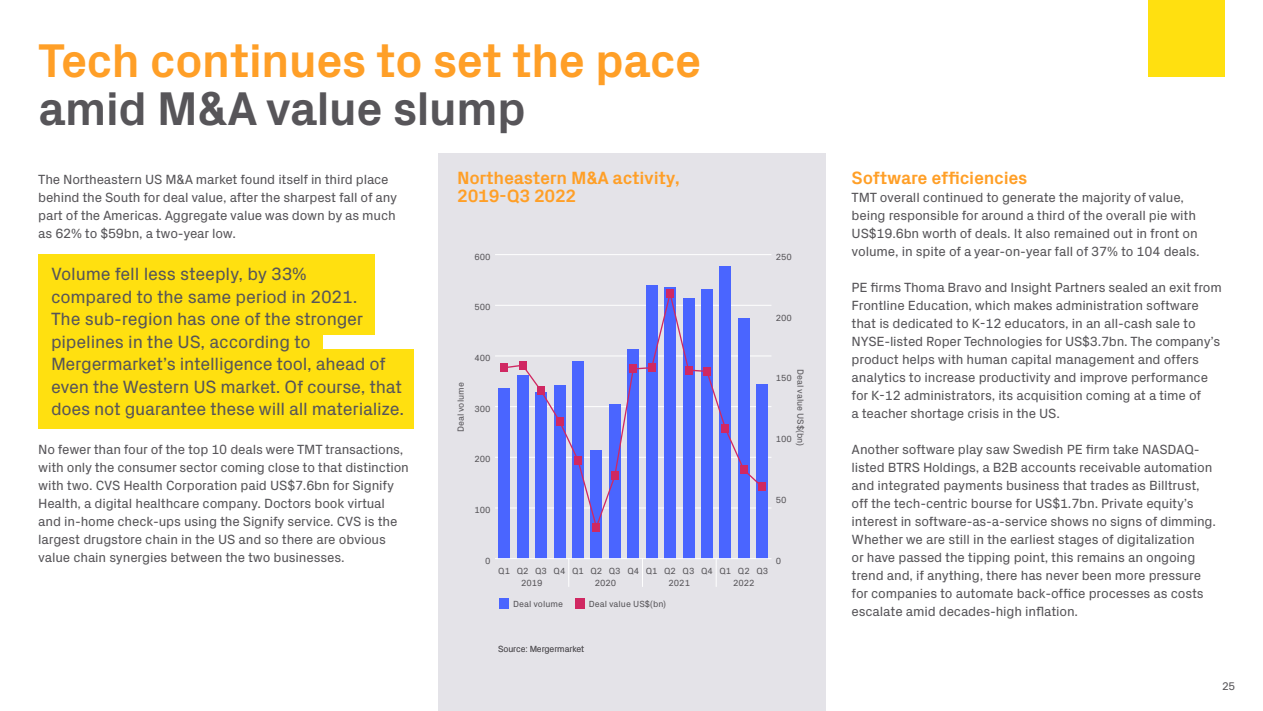
<style>
.page{position:relative;width:1263px;height:711px;background:#fff}
.page>*{position:absolute;margin:0;border:0;box-sizing:border-box;transform-origin:0 0}
.PH_PageHeader{font:700 48px/48px "Px Grotesk";letter-spacing:-.02em;color:#ff9f27}
.CO_CallOuts{font:18px/22.5px "Px Grotesk";letter-spacing:-.015em;color:#575559}
.SH_Subhead{font:700 18px/18px "Px Grotesk";letter-spacing:-.015em;color:#ff9f27}
.BC_BodyCopy{font:13.5px/18px "Px Grotesk";letter-spacing:-.01em;color:#575559}
.t1{font:11.25px "Px Grotesk";color:#575559}
.t2{font:9px "Px Grotesk";color:#575559}
.T5_Table_Top5{font:300 9px "Px Grotesk";letter-spacing:-.015em;color:#575559}
.s1{color:#575559}
</style>
<div class="page">
<div style="left:438px;top:153px;width:387px;height:557px;background:#e4e3e8"></div>
<div style="left:38px;top:254px;width:337px;height:81px;background:#ffe010"></div>
<div style="left:38px;top:349px;width:376px;height:79px;background:#ffe010"></div>
<div style="left:38px;top:305px;width:285px;height:55px;background:#ffe010"></div>
<div style="left:1148px;top:0;width:77px;height:77px;background:#ffe010"></div>
<hr style="left:495px;top:507px;width:276px;height:1px;background:#fff">
<hr style="left:495px;top:456px;width:276px;height:1px;background:#fff">
<hr style="left:495px;top:406px;width:276px;height:1px;background:#fff">
<hr style="left:495px;top:355px;width:276px;height:1px;background:#fff">
<hr style="left:495px;top:305px;width:276px;height:1px;background:#fff">
<hr style="left:495px;top:254px;width:276px;height:1px;background:#fff">
<div style="left:499px;top:387px;width:11px;height:171px;background:#4a65ff"></div>
<div style="left:517px;top:375px;width:11px;height:183px;background:#4a65ff"></div>
<div style="left:536px;top:391px;width:11px;height:167px;background:#4a65ff"></div>
<div style="left:554px;top:385px;width:11px;height:173px;background:#4a65ff"></div>
<div style="left:572px;top:361px;width:11px;height:197px;background:#4a65ff"></div>
<div style="left:591px;top:450px;width:11px;height:108px;background:#4a65ff"></div>
<div style="left:609px;top:404px;width:11px;height:154px;background:#4a65ff"></div>
<div style="left:628px;top:348px;width:11px;height:210px;background:#4a65ff"></div>
<div style="left:646px;top:285px;width:11px;height:273px;background:#4a65ff"></div>
<div style="left:665px;top:287px;width:11px;height:271px;background:#4a65ff"></div>
<div style="left:683px;top:298px;width:11px;height:260px;background:#4a65ff"></div>
<div style="left:701px;top:289px;width:11px;height:269px;background:#4a65ff"></div>
<div style="left:720px;top:265px;width:11px;height:293px;background:#4a65ff"></div>
<div style="left:738px;top:318px;width:11px;height:240px;background:#4a65ff"></div>
<div style="left:757px;top:383px;width:11px;height:175px;background:#4a65ff"></div>
<svg style="left:504px;top:290px;width:259px;height:238px"></svg>
<div style="left:500px;top:363px;width:8px;height:8px;background:#d02862"></div>
<div style="left:519px;top:361px;width:8px;height:8px;background:#d02862"></div>
<div style="left:537px;top:386px;width:8px;height:8px;background:#d02862"></div>
<div style="left:556px;top:417px;width:7px;height:8px;background:#d02862"></div>
<div style="left:574px;top:455px;width:8px;height:9px;background:#d02862"></div>
<div style="left:592px;top:522px;width:8px;height:8px;background:#d02862"></div>
<div style="left:611px;top:471px;width:8px;height:8px;background:#d02862"></div>
<div style="left:629px;top:364px;width:8px;height:9px;background:#d02862"></div>
<div style="left:648px;top:363px;width:7px;height:8px;background:#d02862"></div>
<div style="left:666px;top:289px;width:8px;height:8px;background:#d02862"></div>
<div style="left:685px;top:366px;width:7px;height:8px;background:#d02862"></div>
<div style="left:703px;top:367px;width:8px;height:8px;background:#d02862"></div>
<div style="left:721px;top:424px;width:8px;height:8px;background:#d02862"></div>
<div style="left:740px;top:465px;width:8px;height:8px;background:#d02862"></div>
<div style="left:758px;top:482px;width:8px;height:8px;background:#d02862"></div>
<div style="left:499px;top:597px;width:10px;height:10px;background:#4a65ff"></div>
<div style="left:574px;top:597px;width:10px;height:10px;background:#d02862"></div>
<svg style="left:568px;top:559px;width:1px;height:27px"></svg>
<svg style="left:716px;top:559px;width:1px;height:27px"></svg>
<svg style="left:642px;top:559px;width:1px;height:27px"></svg>
<hr style="left:495px;top:558px;width:276px;height:1px;background:#fff">
<p class="PH_PageHeader" style="left:38px;top:34px;width:665px">Tech continues to set the pace <span class="s1">amid M&amp;A value slump</span></p>
<p class="BC_BodyCopy" style="left:38px;top:169px;width:360px">The Northeastern US M&amp;A market found itself in third place behind the South for deal value, after the sharpest fall of any part of the Americas. Aggregate value was down by as much as 62% to $59bn, a two-year low.</p>
<p class="CO_CallOuts" style="left:51px;top:261px;width:355px">Volume fell less steeply, by 33%<br>compared to the same period in 2021.<br>The sub-region has one of the stronger pipelines in the US, according to Mergermarket’s intelligence tool, ahead of even the Western US market. Of course, that does not guarantee these will all materialize.</p>
<p class="BC_BodyCopy" style="left:38px;top:439px;width:372px">No fewer than four of the top 10 deals were TMT transactions, with only the consumer sector coming close to that distinction with two. CVS Health Corporation paid US$7.6bn for Signify Health, a digital healthcare company. Doctors book virtual and in-home check-ups using the Signify service. CVS is the largest drugstore chain in the US and so there are obvious value chain synergies between the two businesses.</p>
<p class="SH_Subhead" style="left:457px;top:167px;width:224px">Northeastern M&amp;A activity,<br>2019-Q3 2022</p>
<p class="t2" style="left:474px;top:250px;width:18px">600</p>
<p class="t2" style="left:474px;top:300px;width:18px">500</p>
<p class="t2" style="left:454px;top:432px;width:51px;rotate:-90deg">Deal volume</p>
<p class="t2" style="left:474px;top:351px;width:18px">400</p>
<p class="t2" style="left:474px;top:402px;width:18px">300</p>
<p class="t2" style="left:474px;top:452px;width:18px">200</p>
<p class="t2" style="left:474px;top:503px;width:18px">100</p>
<p class="t2" style="left:776px;top:250px;width:18px">250</p>
<p class="t2" style="left:776px;top:311px;width:18px">200</p>
<p class="t2" style="left:807px;top:368px;width:79px;rotate:90deg">Deal value US$(bn)</p>
<p class="t2" style="left:776px;top:371px;width:18px">150</p>
<p class="t2" style="left:776px;top:432px;width:18px">100</p>
<p class="t2" style="left:776px;top:493px;width:12px">50</p>
<p class="t2" style="left:485px;top:553px;width:7px">0</p>
<p class="t2" style="left:498px;top:563px;width:271px">Q1 Q2 Q3 Q4 Q1 Q2 Q3 Q4 Q1 Q2 Q3 Q4 Q1 Q2 Q3</p>
<p class="t2" style="left:521px;top:575px;width:23px">2019</p>
<p class="t2" style="left:595px;top:575px;width:23px">2020</p>
<p class="t2" style="left:668px;top:575px;width:23px">2021</p>
<p class="t2" style="left:733px;top:575px;width:23px">2022</p>
<p class="t2" style="left:513px;top:597px;width:51px">Deal volume</p>
<p class="t2" style="left:589px;top:597px;width:79px">Deal value US$(bn)</p>
<p class="t2" style="left:776px;top:553px;width:7px">0</p>
<p class="T5_Table_Top5" style="left:498px;top:642px;width:88px">Source: Mergermarket</p>
<p class="SH_Subhead" style="left:852px;top:167px;width:177px">Software efficiencies</p>
<p class="BC_BodyCopy" style="left:852px;top:187px;width:350px">TMT overall continued to generate the majority of value, being responsible for around a third of the overall pie with US$19.6bn worth of deals. It also remained out in front on volume, in spite of a year-on-year fall of 37% to 104 deals.</p>
<p class="BC_BodyCopy" style="left:852px;top:277px;width:372px">PE firms Thoma Bravo and Insight Partners sealed an exit from Frontline Education, which makes administration software that is dedicated to K-12 educators, in an all-cash sale to NYSE-listed Roper Technologies for US$3.7bn. The company’s product helps with human capital management and offers analytics to increase productivity and improve performance for K-12 administrators, its acquisition coming at a time of<br>a teacher shortage crisis in the US.</p>
<p class="BC_BodyCopy" style="left:852px;top:439px;width:366px">Another software play saw Swedish PE firm take NASDAQ&shy;listed BTRS Holdings, a B2B accounts receivable automation and integrated payments business that trades as Billtrust, off the tech-centric bourse for US$1.7bn. Private equity’s interest in software-as-a-service shows no signs of dimming.<br>Whether we are still in the earliest stages of digitalization<br>or have passed the tipping point, this remains an ongoing trend and, if anything, there has never been more pressure for companies to automate back-office processes as costs escalate amid decades-high inflation.</p>
<p class="t1" style="left:1222px;top:677px;width:15px">25</p>
</div>
